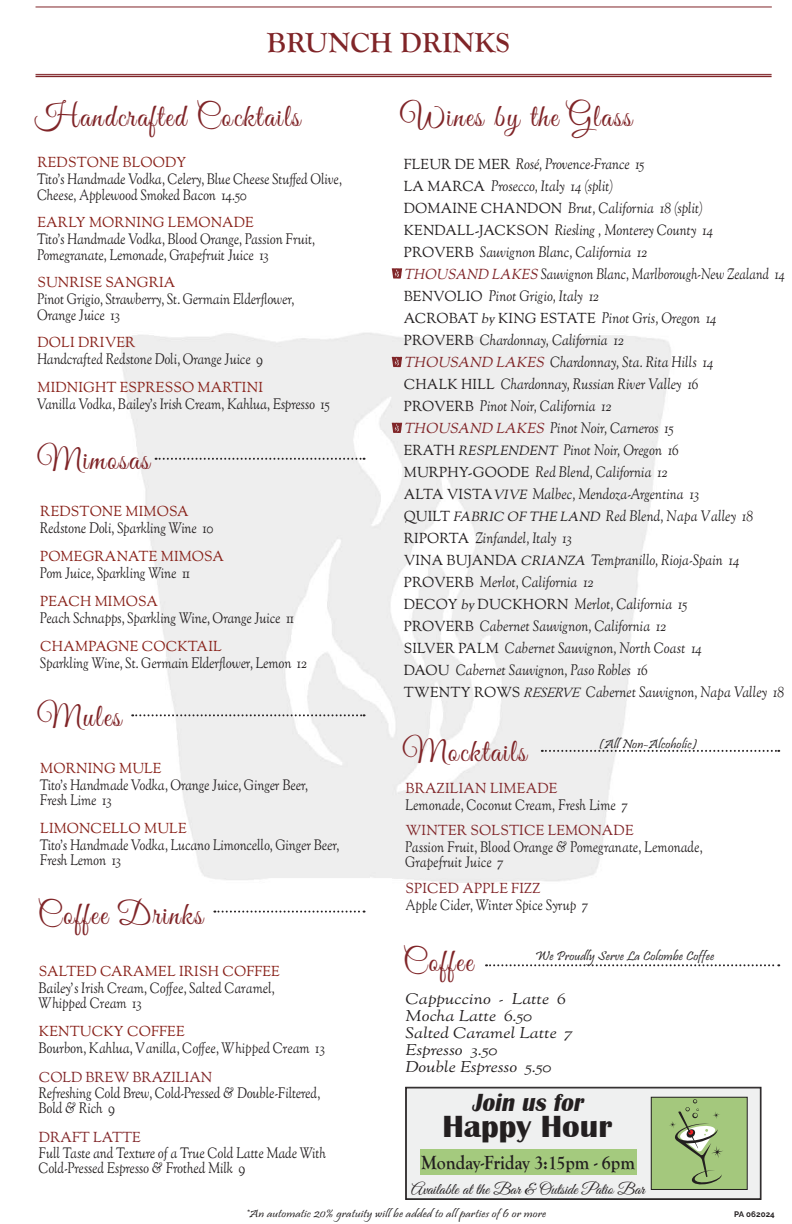
<style>
.page{position:relative;width:792px;height:1224px;background:#fff}
.page>*{position:absolute;margin:0;border:0;box-sizing:border-box;transform-origin:0 0}
.t1{font:italic 32.5px "Great Vibes";letter-spacing:.05em;color:#802528}
.t2{font:700 31.5px "Britannic";color:#231f20}
.t3{font:700 28.6px "Goudy Old Style T";letter-spacing:.01em;color:#802528}
.t4{font:italic 700 25.5px "Britannic";color:#231f20;scale:.92 1}
.t5{font:700 19.8px "Goudy Old Style T";color:#231f20;scale:.9 1}
.t6{font:16.1px "Great Vibes";color:#231f20}
.t7{font:italic 15.4px "OFL Goudy St M";letter-spacing:.005em;color:#231f20;scale:1.14 1}
.t8{font:italic 15px/16px "OFL Goudy St M";letter-spacing:.005em;color:#231f20;scale:.88 1}
.t9{font:italic 15px "OFL Goudy St M";letter-spacing:.005em;color:#231f20;scale:.84 1}
.t10{font:14.3px "OFL Goudy St M";letter-spacing:.01em;color:#882119}
.t11{font:14.3px "OFL Goudy St M";letter-spacing:.01em;color:#802528}
.t12{font:13px "Pristina";letter-spacing:.01em;color:#231f20;scale:1.1 1}
.t13{font:11px "Pristina";letter-spacing:.01em;color:#231f20;scale:1.25 1}
.t14{font:700 8px "Raleway";letter-spacing:.01em;color:#231f20}
.s1{font-style:normal;font-size:14.3px}
.s2{font-size:14.3px;color:#802528}
.s3{font-size:13.2px}
</style>
<div class="page">
<img style="left:121px;top:333px;width:631px;height:578px">
<hr style="left:36px;top:74px;width:736px;height:1px;background:#802528">
<hr style="left:36px;top:76px;width:736px;height:1px;background:#802528">
<hr style="left:36px;top:6px;width:736px;height:1px;background:#802528">
<svg style="left:392px;top:423px;width:10px;height:10px"></svg>
<svg style="left:392px;top:357px;width:10px;height:10px"></svg>
<svg style="left:542px;top:750px;width:237px;height:2px"></svg>
<svg style="left:486px;top:964px;width:293px;height:2px"></svg>
<svg style="left:156px;top:458px;width:209px;height:2px"></svg>
<svg style="left:132px;top:714px;width:233px;height:2px"></svg>
<svg style="left:214px;top:911px;width:151px;height:2px"></svg>
<div style="left:405px;top:1087px;width:356px;height:113px;background:#eff0f0"></div>
<div style="left:406px;top:1088px;width:355px;height:111px;border:1px solid #231f20"></div>
<div style="left:651px;top:1097px;width:96px;height:92px;background:#a4c87d"></div>
<svg style="left:669px;top:1099px;width:54px;height:86px"></svg>
<div style="left:651px;top:1097px;width:97px;height:93px;border:1px solid #231f20"></div>
<div style="left:420px;top:1150px;width:216px;height:25px;background:#a4ca7e"></div>
<svg style="left:392px;top:268px;width:10px;height:11px"></svg>
<p class="t3" style="left:267px;top:27px;width:245px">BRUNCH DRINKS</p>
<p class="t1" style="left:36px;top:99px;width:278px">Handcraft ed Cocktails</p>
<p class="t10" style="left:37px;top:153px;width:151px">REDSTONE BLOODY</p>
<p class="t8" style="left:37px;top:172px;width:349px">Tito’s Handmade Vodka, Celery, Blue Cheese Stuffed Olive,<br>Cheese, Applewood Smoked Bacon 14.50</p>
<p class="t10" style="left:37px;top:213px;width:218px">EARLY MORNING LEMONADE</p>
<p class="t8" style="left:37px;top:232px;width:319px">Tito’s Handmade Vodka, Blood Orange, Passion Fruit,</p>
<p class="t8" style="left:37px;top:248px;width:266px">Pomegranate, Lemonade, Grapefruit Juice 13</p>
<p class="t10" style="left:37px;top:273px;width:140px">SUNRISE SANGRIA</p>
<p class="t8" style="left:37px;top:292px;width:295px">Pinot Grigio, Strawberry, St. Germain Elderflower,</p>
<p class="t8" style="left:37px;top:308px;width:97px">Orange Juice 13</p>
<p class="t10" style="left:37px;top:333px;width:100px">DOLI DRIVER</p>
<p class="t8" style="left:37px;top:352px;width:260px">Handcrafted Redstone Doli, Orange Juice 9</p>
<p class="t10" style="left:37px;top:378px;width:227px">MIDNIGHT ESPRESSO MARTINI</p>
<p class="t8" style="left:37px;top:397px;width:334px">Vanilla Vodka, Bailey’s Irish Cream, Kahlua, Espresso 15</p>
<p class="t1" style="left:40px;top:441px;width:123px">Mimosas</p>
<p class="t10" style="left:40px;top:503px;width:150px">REDSTONE MIMOSA</p>
<p class="t8" style="left:40px;top:522px;width:200px">Redstone Doli, Sparkling Wine 10</p>
<p class="t10" style="left:40px;top:548px;width:185px">POMEGRANATE MIMOSA</p>
<p class="t8" style="left:40px;top:567px;width:174px">Pom Juice, Sparkling Wine 11</p>
<p class="t10" style="left:40px;top:593px;width:119px">PEACH MIMOSA</p>
<p class="t8" style="left:40px;top:612px;width:292px">Peach Schnapps, Sparkling Wine, Orange Juice 11</p>
<p class="t10" style="left:40px;top:638px;width:183px">CHAMPAGNE COCKTAIL</p>
<p class="t8" style="left:40px;top:657px;width:306px">Sparkling Wine, St. Germain Elderflower, Lemon 12</p>
<p class="t1" style="left:40px;top:699px;width:94px">Mules</p>
<p class="t10" style="left:40px;top:760px;width:123px">MORNING MULE</p>
<p class="t8" style="left:40px;top:779px;width:308px">Tito’s Handmade Vodka, Orange Juice, Ginger Beer,</p>
<p class="t8" style="left:40px;top:794px;width:84px">Fresh Lime 13</p>
<p class="t10" style="left:40px;top:820px;width:148px">LIMONCELLO MULE</p>
<p class="t8" style="left:40px;top:839px;width:343px">Tito’s Handmade Vodka, Lucano Limoncello, Ginger Beer,</p>
<p class="t8" style="left:40px;top:854px;width:95px">Fresh Lemon 13</p>
<p class="t1" style="left:40px;top:896px;width:176px">CoffeeDrinks</p>
<p class="t10" style="left:39px;top:962px;width:243px">SALTED CARAMEL IRISH COFFEE</p>
<p class="t8" style="left:39px;top:982px;width:271px">Bailey’s Irish Cream, Coffee, Salted Caramel,</p>
<p class="t8" style="left:39px;top:997px;width:120px">Whipped Cream 13</p>
<p class="t10" style="left:39px;top:1022px;width:147px">KENTUCKY COFFEE</p>
<p class="t8" style="left:39px;top:1042px;width:328px">Bourbon, Kahlua, Vanilla, Coffee, Whipped Cream 13</p>
<p class="t11" style="left:39px;top:1068px;width:175px">COLD BREW BRAZILIAN</p>
<p class="t8" style="left:39px;top:1087px;width:323px">Refreshing Cold Brew, Cold-Pressed &amp; Double-Filtered,</p>
<p class="t8" style="left:39px;top:1102px;width:90px">Bold &amp; Rich 9</p>
<p class="t11" style="left:39px;top:1128px;width:103px">DRAFT LATTE</p>
<p class="t8" style="left:39px;top:1147px;width:330px">Full Taste and Texture of a True Cold Latte Made With</p>
<p class="t8" style="left:39px;top:1162px;width:238px">Cold-Pressed Espresso &amp; Frothed Milk 9</p>
<p class="t1" style="left:404px;top:99px;width:241px">Winesby theGlass</p>
<p class="t8" style="left:404px;top:157px;width:275px"><span class="s1">FLEUR DE MER</span> Rosé, Provence-France 15</p>
<p class="t8" style="left:404px;top:179px;width:240px"><span class="s1">LA MARCA</span> Prosecco, Italy 14 (split)</p>
<p class="t8" style="left:404px;top:201px;width:342px"><span class="s1">DOMAINE CHANDON</span> Brut, California 18 (split)</p>
<p class="t8" style="left:404px;top:223px;width:353px"><span class="s1">KENDALL-JACKSON</span> Riesling , Monterey County 14</p>
<p class="t8" style="left:404px;top:245px;width:278px"><span class="s1">PROVERB</span> Sauvignon Blanc, California 12</p>
<p class="t9" style="left:404px;top:264px;width:455px"><span class="s2">THOUSAND LAKES</span> Sauvignon Blanc, Marlborough-New Zealand 14</p>
<p class="t8" style="left:404px;top:289px;width:223px"><span class="s1">BENVOLIO</span> Pinot Grigio, Italy 12</p>
<p class="t8" style="left:404px;top:311px;width:357px"><span class="s1">ACROBAT</span> <span class="s3">by</span> <span class="s1">KING ESTATE</span> Pinot Gris, Oregon 14</p>
<p class="t8" style="left:404px;top:333px;width:251px"><span class="s1">PROVERB</span> Chardonnay, California 12</p>
<p class="t8" style="left:404px;top:355px;width:353px"><span class="s2">THOUSAND LAKES</span> Chardonnay, Sta. Rita Hills 14</p>
<p class="t8" style="left:404px;top:377px;width:336px"><span class="s1">CHALK HILL</span> Chardonnay, Russian River Valley 16</p>
<p class="t8" style="left:404px;top:399px;width:238px"><span class="s1">PROVERB</span> Pinot Noir, California 12</p>
<p class="t8" style="left:404px;top:421px;width:308px"><span class="s2">THOUSAND LAKES</span> Pinot Noir, Carneros 15</p>
<p class="t8" style="left:404px;top:443px;width:314px"><span class="s1">ERATH</span> <span class="s3">RESPLENDENT</span> Pinot Noir, Oregon 16</p>
<p class="t8" style="left:404px;top:465px;width:301px"><span class="s1">MURPHY-GOODE</span> Red Blend, California 12</p>
<p class="t8" style="left:404px;top:487px;width:337px"><span class="s1">ALTA VISTA</span><span class="s3">VIVE</span> Malbec, Mendoza-Argentina 13</p>
<p class="t8" style="left:404px;top:509px;width:398px"><span class="s1">QUILT</span> <span class="s3">FABRIC OF THE LAND</span> Red Blend, Napa Valley 18</p>
<p class="t8" style="left:404px;top:531px;width:192px"><span class="s1">RIPORTA</span> Zinfandel, Italy 13</p>
<p class="t8" style="left:404px;top:553px;width:383px"><span class="s1">VINA BUJANDA</span> <span class="s3">CRIANZA</span> Tempranillo, Rioja-Spain 14</p>
<p class="t8" style="left:404px;top:575px;width:217px"><span class="s1">PROVERB</span> Merlot, California 12</p>
<p class="t8" style="left:404px;top:597px;width:323px"><span class="s1">DECOY</span> <span class="s3">by</span><span class="s1">DUCKHORN</span> Merlot, California 15</p>
<p class="t8" style="left:404px;top:619px;width:300px"><span class="s1">PROVERB</span> Cabernet Sauvignon, California 12</p>
<p class="t8" style="left:404px;top:641px;width:340px"><span class="s1">SILVER PALM</span> Cabernet Sauvignon, North Coast 14</p>
<p class="t8" style="left:404px;top:663px;width:279px"><span class="s1">DAOU</span> Cabernet Sauvignon, Paso Robles 16</p>
<p class="t8" style="left:404px;top:685px;width:434px"><span class="s1">TWENTY ROWS</span> <span class="s3">RESERVE</span> Cabernet Sauvignon, Napa Valley 18</p>
<p class="t1" style="left:406px;top:733px;width:134px">Mocktails</p>
<p class="t12" style="left:599px;top:736px;width:91px">(All Non-Alcoholic)</p>
<p class="t11" style="left:406px;top:779px;width:153px">BRAZILIAN LIMEADE</p>
<p class="t8" style="left:406px;top:798px;width:256px">Lemonade, Coconut Cream, Fresh Lime 7</p>
<p class="t11" style="left:406px;top:821px;width:230px">WINTER SOLSTICE LEMONADE</p>
<p class="t8" style="left:406px;top:840px;width:341px">Passion Fruit, Blood Orange &amp; Pomegranate, Lemonade,</p>
<p class="t8" style="left:406px;top:855px;width:115px">Grapefruit Juice 7</p>
<p class="t11" style="left:406px;top:879px;width:136px">SPICED APPLE FIZZ</p>
<p class="t8" style="left:406px;top:898px;width:211px">Apple Cider, Winter Spice Syrup 7</p>
<p class="t1" style="left:406px;top:943px;width:81px">C offee</p>
<p class="t12" style="left:535px;top:949px;width:164px">We Proudly Serve La Colombe Coffee</p>
<p class="t7" style="left:406px;top:990px;width:142px">Cappuccino - Latte 6</p>
<p class="t7" style="left:406px;top:1007px;width:113px">Mocha Latte 6.50</p>
<p class="t7" style="left:406px;top:1024px;width:148px">Salted Caramel Latte 7</p>
<p class="t7" style="left:406px;top:1041px;width:82px">Espresso 3.50</p>
<p class="t7" style="left:406px;top:1058px;width:130px">Double Espresso 5.50</p>
<p class="t4" style="left:472px;top:1088px;width:128px">Join us for</p>
<p class="t2" style="left:442px;top:1109px;width:171px">Happy Hour</p>
<p class="t5" style="left:421px;top:1151px;width:239px">Monday-Friday 3:15pm - 6pm</p>
<p class="t6" style="left:411px;top:1181px;width:235px">Available at the Bar &amp; Outside Patio Bar</p>
<p class="t13" style="left:246px;top:1207px;width:242px">*An automatic 20% gratuity will be added to all parties of 6 or more</p>
<p class="t14" style="left:734px;top:1210px;width:42px">PA 062024</p>
</div>
